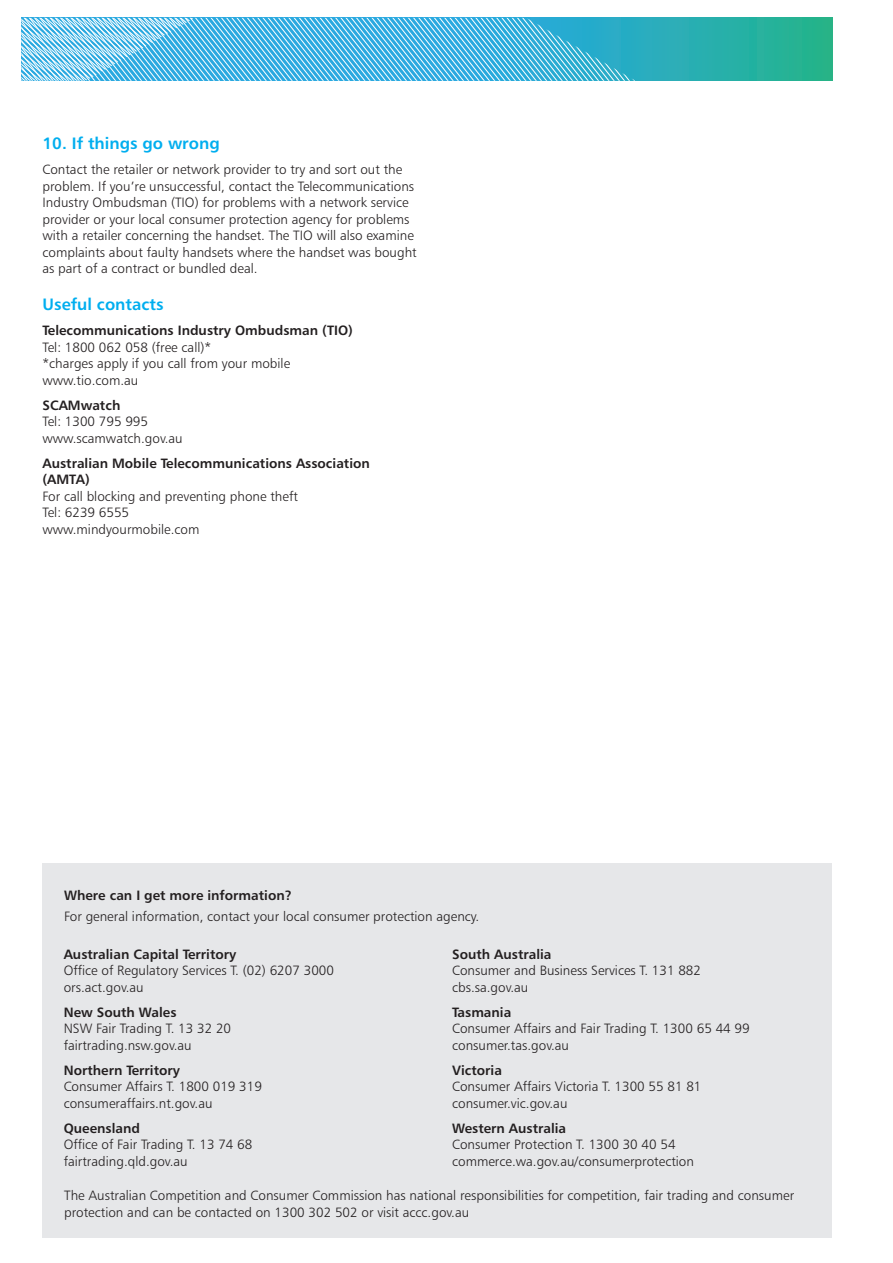
<style>
.page{position:relative;width:893px;height:1263px;background:#fff}
.page>*{position:absolute;margin:0;border:0;box-sizing:border-box;transform-origin:0 0}
.t1{font:16.5px "Humanist 777 BT Bold B";color:#00aeef}
.t2{font:13.5px/16.5px "Humanist 777 BT Light B";color:#231f20}
.t3{font:13.5px/16.5px "Humanist 777 BT Bold B";color:#231f20}
</style>
<div class="page">
<svg style="left:635px;top:18px;width:197px;height:63px;background:#27b0a5"></svg>
<svg style="left:21px;top:18px;width:614px;height:63px;background:#61c0e4"></svg>
<div style="left:43px;top:863px;width:789px;height:374px;background:#e6e7e9"></div>
<p class="t1" style="left:43px;top:133px;width:179px">10. If things go wrong</p>
<p class="t2" style="left:43px;top:161px;width:376px">Contact the retailer or network provider to try and sort out the problem. If you’re unsuccessful, contact the Telecommunications Industry Ombudsman (TIO) for problems with a network service provider or your local consumer protection agency for problems with a retailer concerning the handset. The TIO will also examine complaints about faulty handsets where the handset was bought as part of a contract or bundled deal.</p>
<p class="t1" style="left:43px;top:294px;width:123px">Useful contacts</p>
<p class="t3" style="left:43px;top:322px;width:312px">Telecommunications Industry Ombudsman (TIO)</p>
<p class="t2" style="left:43px;top:339px;width:249px">Tel: 1800 062 058 (free call)*<br>*charges apply if you call from your mobile www.tio.com.au</p>
<p class="t3" style="left:43px;top:396px;width:79px">SCAMwatch</p>
<p class="t2" style="left:43px;top:413px;width:142px">Tel: 1300 795 995 www.scamwatch.gov.au</p>
<p class="t3" style="left:43px;top:454px;width:329px">Australian Mobile Telecommunications Association (AMTA)</p>
<p class="t2" style="left:43px;top:488px;width:257px">For call blocking and preventing phone theft<br>Tel: 6239 6555<br>www.mindyourmobile.com</p>
<p class="t3" style="left:64px;top:886px;width:229px">Where can I get more information?</p>
<p class="t2" style="left:64px;top:907px;width:417px">For general information, contact your local consumer protection agency.</p>
<p class="t3" style="left:64px;top:945px;width:174px">Australian Capital Territory</p>
<p class="t2" style="left:64px;top:962px;width:272px">Office of Regulatory Services T. (02) 6207 3000 ors.act.gov.au</p>
<p class="t3" style="left:64px;top:1003px;width:114px">New South Wales</p>
<p class="t2" style="left:64px;top:1020px;width:169px">NSW Fair Trading T. 13 32 20 fairtrading.nsw.gov.au</p>
<p class="t3" style="left:64px;top:1061px;width:118px">Northern Territory</p>
<p class="t2" style="left:64px;top:1078px;width:200px">Consumer Affairs T. 1800 019 319 consumeraffairs.nt.gov.au</p>
<p class="t3" style="left:64px;top:1119px;width:78px">Queensland</p>
<p class="t2" style="left:64px;top:1136px;width:190px">Office of Fair Trading T. 13 74 68 fairtrading.qld.gov.au</p>
<p class="t3" style="left:452px;top:945px;width:101px">South Australia</p>
<p class="t2" style="left:452px;top:962px;width:250px">Consumer and Business Services T. 131 882 cbs.sa.gov.au</p>
<p class="t3" style="left:452px;top:1003px;width:61px">Tasmania</p>
<p class="t2" style="left:452px;top:1020px;width:299px">Consumer Affairs and Fair Trading T. 1300 65 44 99 consumer.tas.gov.au</p>
<p class="t3" style="left:452px;top:1061px;width:51px">Victoria</p>
<p class="t2" style="left:452px;top:1078px;width:251px">Consumer Affairs Victoria T. 1300 55 81 81 consumer.vic.gov.au</p>
<p class="t3" style="left:452px;top:1119px;width:116px">Western Australia</p>
<p class="t2" style="left:452px;top:1136px;width:243px">Consumer Protection T. 1300 30 40 54 commerce.wa.gov.au/consumerprotection</p>
<p class="t2" style="left:64px;top:1187px;width:731px">The Australian Competition and Consumer Commission has national responsibilities for competition, fair trading and consumer protection and can be contacted on 1300 302 502 or visit accc.gov.au</p>
</div>
